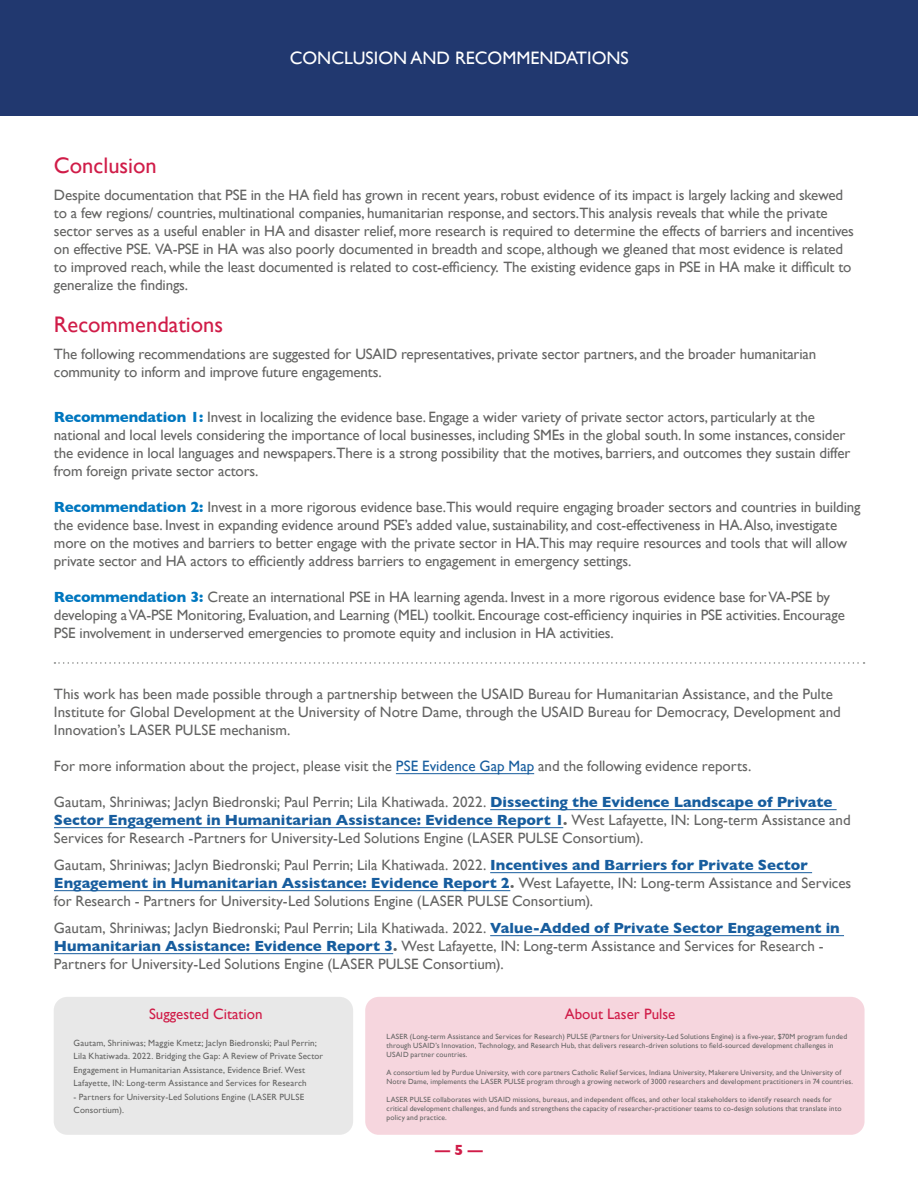
<style>
.page{position:relative;width:918px;height:1188px;background:#fff}
.page>*{position:absolute;margin:0;border:0;box-sizing:border-box;transform-origin:0 0}
.text{font:22.5px "Gill Sans";color:#d01c48}
.t1{font:18px "Gill Sans";color:#fff}
.text-2{font:15px/18px "Gill Sans";letter-spacing:-.01em;color:#646463}
.t2{font:15px "Gill Sans";color:#d01c48}
.t3{font:700 15px "Gill Sans";color:#d01c48}
.text-3{font:9px/13.5px "Gill Sans";letter-spacing:.02em;color:#646463}
.text-4{font:7.5px/9px "Gill Sans";letter-spacing:.015em;color:#646463}
.s1{font-weight:700;color:#0077bf}
.s2{color:#175d9e}
.s3{font-weight:700;color:#175d9e}
.s4{font-weight:700}
</style>
<div class="page">
<hr style="left:396px;top:773px;width:138px;height:1px;background:#175d9e">
<hr style="left:490px;top:809px;width:347px;height:1px;background:#175d9e">
<hr style="left:54px;top:827px;width:509px;height:1px;background:#175d9e">
<hr style="left:490px;top:872px;width:322px;height:1px;background:#175d9e">
<hr style="left:54px;top:890px;width:456px;height:1px;background:#175d9e">
<hr style="left:490px;top:935px;width:354px;height:1px;background:#175d9e">
<hr style="left:54px;top:953px;width:339px;height:1px;background:#175d9e">
<svg style="left:54px;top:662px;width:811px;height:2px"></svg>
<div style="left:54px;top:997px;width:299px;height:138px;background:#e8e8e8;border-radius:14px"></div>
<div style="left:365px;top:997px;width:500px;height:138px;background:#f6d6de;border-radius:14px"></div>
<div style="left:0;top:0;width:918px;height:115px;background:#21386f"></div>
<p class="t1" style="left:290px;top:47px;width:341px">CONCLUSION AND RECOMMENDATIONS</p>
<p class="text" style="left:54px;top:152px;width:104px">Conclusion</p>
<p class="text-2" style="left:54px;top:186px;width:802px">Despite documentation that PSE in the HA field has grown in recent years, robust evidence of its impact is largely lacking and skewed to a few regions/ countries, multinational companies, humanitarian response, and sectors.This analysis reveals that while the private sector serves as a useful enabler in HA and disaster relief, more research is required to determine the effects of barriers and incentives on effective PSE. VA-PSE in HA was also poorly documented in breadth and scope, although we gleaned that most evidence is related to improved reach, while the least documented is related to cost-efficiency. The existing evidence gaps in PSE in HA make it difficult to generalize the findings.</p>
<p class="text" style="left:54px;top:311px;width:171px">Recommendations</p>
<p class="text-2" style="left:54px;top:345px;width:764px">The following recommendations are suggested for USAID representatives, private sector partners, and the broader humanitarian community to inform and improve future engagements.</p>
<p class="text-2" style="left:54px;top:408px;width:798px"><span class="s1">Recommendation 1:</span> Invest in localizing the evidence base. Engage a wider variety of private sector actors, particularly at the national and local levels considering the importance of local businesses, including SMEs in the global south. In some instances, consider the evidence in local languages and newspapers.There is a strong possibility that the motives, barriers, and outcomes they sustain differ from foreign private sector actors.</p>
<p class="text-2" style="left:54px;top:498px;width:808px"><span class="s1">Recommendation 2:</span> Invest in a more rigorous evidence base.This would require engaging broader sectors and countries in building the evidence base. Invest in expanding evidence around PSE’s added value, sustainability, and cost-effectiveness in HA.Also, investigate more on the motives and barriers to better engage with the private sector in HA.This may require resources and tools that will allow private sector and HA actors to efficiently address barriers to engagement in emergency settings.</p>
<p class="text-2" style="left:54px;top:588px;width:792px"><span class="s1">Recommendation 3:</span> Create an international PSE in HA learning agenda. Invest in a more rigorous evidence base for VA-PSE by developing a VA-PSE Monitoring, Evaluation, and Learning (MEL) toolkit. Encourage cost-efficiency inquiries in PSE activities. Encourage<br>PSE involvement in underserved emergencies to promote equity and inclusion in HA activities.</p>
<p class="text-2" style="left:54px;top:684px;width:788px">This work has been made possible through a partnership between the USAID Bureau for Humanitarian Assistance, and the Pulte<br>Institute for Global Development at the University of Notre Dame, through the USAID Bureau for Democracy, Development and<br>Innovation’s LASER PULSE mechanism.</p>
<p class="text-2" style="left:54px;top:756px;width:699px">For more information about the project, please visit the <span class="s2">PSE Evidence Gap Map</span> and the following evidence reports.</p>
<p class="text-2" style="left:54px;top:792px;width:798px">Gautam, Shriniwas; Jaclyn Biedronski; Paul Perrin; Lila Khatiwada. 2022. <span class="s3">Dissecting the Evidence Landscape of Private<br>Sector Engagement in Humanitarian Assistance: Evidence Report 1</span><span class="s4">.</span> West Lafayette, IN: Long-term Assistance and<br>Services for Research -Partners for University-Led Solutions Engine (LASER PULSE Consortium).</p>
<p class="text-2" style="left:54px;top:855px;width:799px">Gautam, Shriniwas; Jaclyn Biedronski; Paul Perrin; Lila Khatiwada. 2022. <span class="s3">Incentives and Barriers for Private Sector<br>Engagement in Humanitarian Assistance: Evidence Report 2</span><span class="s4">.</span> West Lafayette, IN: Long-term Assistance and Services for Research - Partners for University-Led Solutions Engine (LASER PULSE Consortium).</p>
<p class="text-2" style="left:54px;top:918px;width:787px">Gautam, Shriniwas; Jaclyn Biedronski; Paul Perrin; Lila Khatiwada. 2022. <span class="s3">Value-Added of Private Sector Engagement in<br>Humanitarian Assistance: Evidence Report 3</span><span class="s4">.</span> West Lafayette, IN: Long-term Assistance and Services for Research -<br>Partners for University-Led Solutions Engine (LASER PULSE Consortium).</p>
<h2 class="t2" style="left:149px;top:1005px;width:115px">Suggested Citation</h2>
<h2 class="t2" style="left:565px;top:1005px;width:112px">About Laser Pulse</h2>
<p class="text-3" style="left:74px;top:1036px;width:251px">Gautam, Shriniwas; Maggie Kmetz; Jaclyn Biedronski; Paul Perrin; Lila Khatiwada. 2022. Bridging the Gap: A Review of Private Sector Engagement in Humanitarian Assistance, Evidence Brief. West Lafayette, IN: Long-term Assistance and Services for Research</p>
<p class="text-3" style="left:74px;top:1090px;width:232px">- Partners for University-Led Solutions Engine (LASER PULSE<br>Consortium).</p>
<p class="text-4" style="left:387px;top:1032px;width:462px">LASER (Long-term Assistance and Services for Research) PULSE (Partners for University-Led Solutions Engine) is a five-year, $70M program funded through USAID’s Innovation, Technology, and Research Hub, that delivers research-driven solutions to field-sourced development challenges in<br>USAID partner countries.</p>
<p class="text-4" style="left:387px;top:1068px;width:468px">A consortium led by Purdue University, with core partners Catholic Relief Services, Indiana University, Makerere University, and the University of<br>Notre Dame, implements the LASER PULSE program through a growing network of 3000 researchers and development practitioners in 74 countries.</p>
<p class="text-4" style="left:387px;top:1095px;width:456px">LASER PULSE collaborates with USAID missions, bureaus, and independent offices, and other local stakeholders to identify research needs for critical development challenges, and funds and strengthens the capacity of researcher-practitioner teams to co-design solutions that translate into policy and practice.</p>
<p class="t3" style="left:435px;top:1138px;width:49px">— 5 —</p>
</div>
